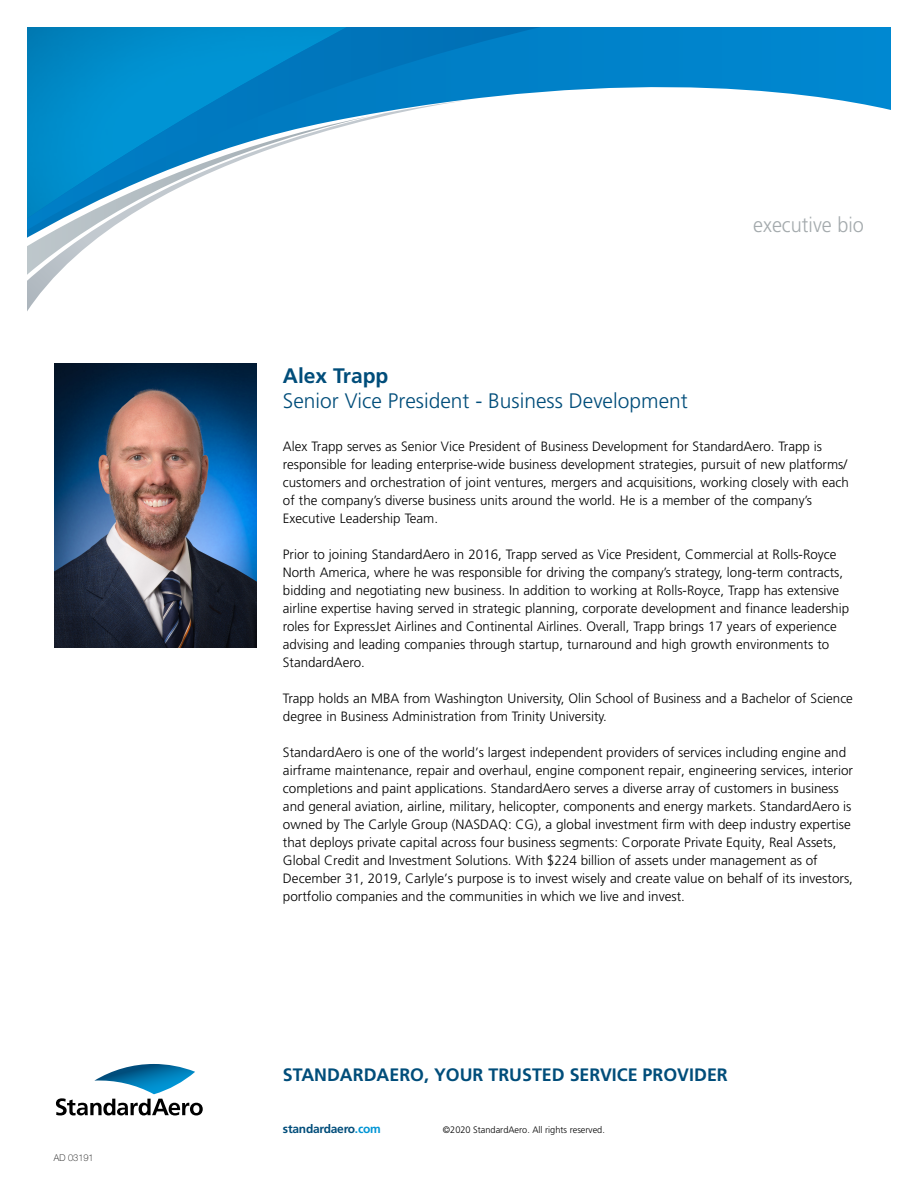
<style>
.page{position:relative;width:918px;height:1188px;background:#fff}
.page>*{position:absolute;margin:0;border:0;box-sizing:border-box;transform-origin:0 0}
.t1{font:300 21px "Frutiger";color:#004d7a}
.t2{font:300 21px "Frutiger";color:#a4aaad;scale:.95 1}
.t3{font:700 21px "Frutiger";color:#004d7a}
.t4{font:700 18px "Frutiger";color:#004d7a}
.t5{font:300 13.5px/18px "Frutiger";color:#000}
.t6{font:700 12px "Frutiger";letter-spacing:-.02em;color:#004d7a}
.t7{font:300 9.3px "Frutiger";color:#000}
.t8{font:100 9.3px "Helvetica Neue LT Std";color:#000}
.s1{color:#0095d5}
</style>
<div class="page">
<img style="left:54px;top:364px;width:203px;height:284px">
<svg style="left:56px;top:1064px;width:147px;height:51px"></svg>
<svg style="left:602px;top:27px;width:289px;height:83px"></svg>
<svg style="left:27px;top:27px;width:575px;height:73px;background:#0585c7"></svg>
<svg style="left:27px;top:100px;width:436px;height:211px"></svg>
<p class="t8" style="left:54px;top:1153px;width:41px">AD 03191</p>
<h1 class="t2" style="left:753px;top:213px;width:118px">executive bio</h1>
<h1 class="t3" style="left:283px;top:363px;width:107px">Alex Trapp</h1>
<h1 class="t1" style="left:283px;top:389px;width:406px">Senior Vice President - Business Development</h1>
<p class="t5" style="left:283px;top:437px;width:567px">Alex Trapp serves as Senior Vice President of Business Development for StandardAero. Trapp is responsible for leading enterprise-wide business development strategies, pursuit of new platforms/ customers and orchestration of joint ventures, mergers and acquisitions, working closely with each of the company’s diverse business units around the world. He is a member of the company’s Executive Leadership Team.</p>
<p class="t5" style="left:283px;top:545px;width:568px">Prior to joining StandardAero in 2016, Trapp served as Vice President, Commercial at Rolls-Royce North America, where he was responsible for driving the company’s strategy, long-term contracts, bidding and negotiating new business. In addition to working at Rolls-Royce, Trapp has extensive airline expertise having served in strategic planning, corporate development and finance leadership roles for ExpressJet Airlines and Continental Airlines. Overall, Trapp brings 17 years of experience advising and leading companies through startup, turnaround and high growth environments to StandardAero.</p>
<p class="t5" style="left:283px;top:689px;width:572px">Trapp holds an MBA from Washington University, Olin School of Business and a Bachelor of Science degree in Business Administration from Trinity University.</p>
<p class="t5" style="left:283px;top:743px;width:572px">StandardAero is one of the world’s largest independent providers of services including engine and airframe maintenance, repair and overhaul, engine component repair, engineering services, interior completions and paint applications. StandardAero serves a diverse array of customers in business and general aviation, airline, military, helicopter, components and energy markets. StandardAero is owned by The Carlyle Group (NASDAQ: CG), a global investment firm with deep industry expertise that deploys private capital across four business segments: Corporate Private Equity, Real Assets, Global Credit and Investment Solutions. With $224 billion of assets under management as of December 31, 2019, Carlyle’s purpose is to invest wisely and create value on behalf of its investors, portfolio companies and the communities in which we live and invest.</p>
<h2 class="t4" style="left:283px;top:1064px;width:446px">STANDARDAERO, YOUR TRUSTED SERVICE PROVIDER</h2>
<p class="t6" style="left:283px;top:1121px;width:99px">standardaero<span class="s1">.com</span></p>
<p class="t7" style="left:443px;top:1124px;width:164px">©2020 StandardAero. All rights reserved.</p>
</div>
